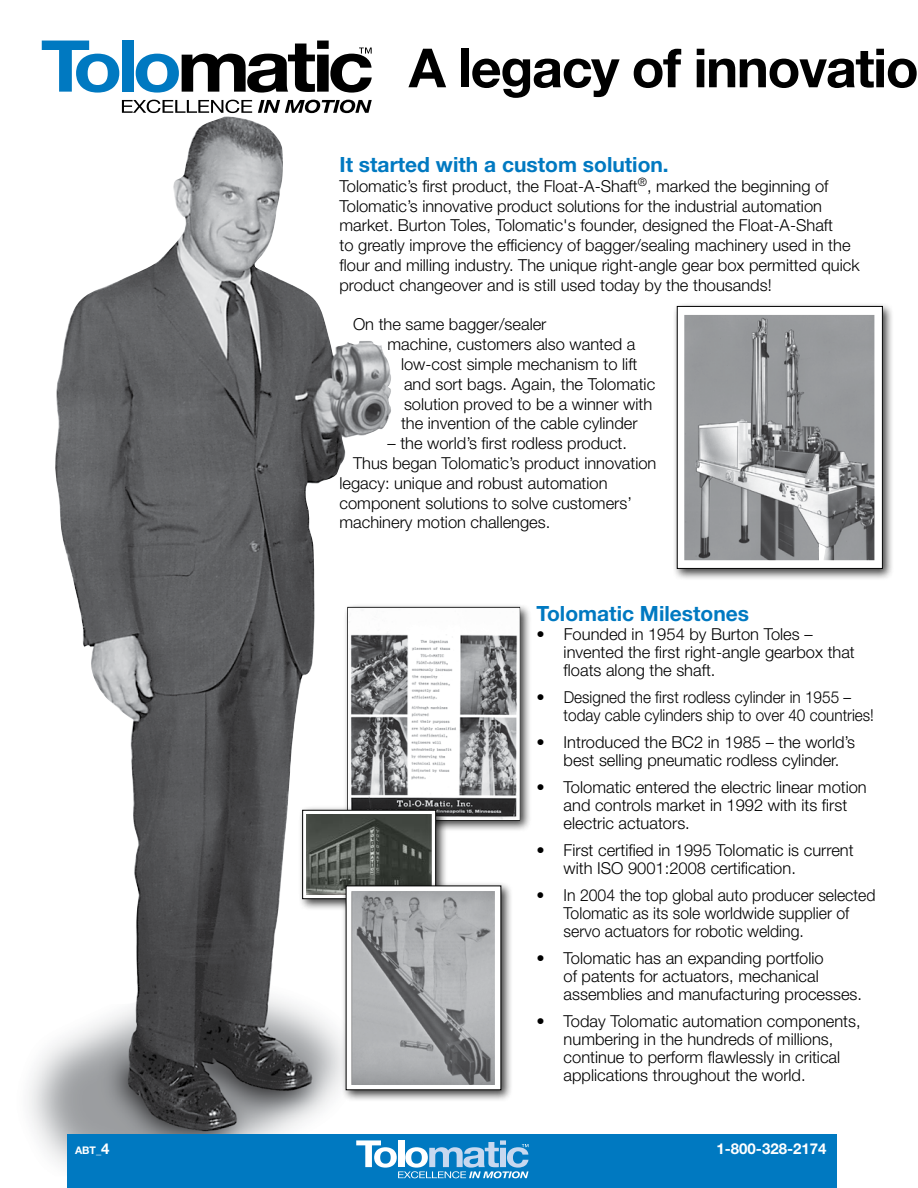
<style>
.page{position:relative;width:918px;height:1188px;background:#fff}
.page>*{position:absolute;margin:0;border:0;box-sizing:border-box;transform-origin:0 0}
.t1{font:700 54px "Helvetica Neue LT Std";letter-spacing:-.025em;color:#000}
.t2{font:700 21px "Helvetica Neue LT Std";color:#0079c1}
.t3{font:300 16.5px/18px "Helvetica Neue LT Std";color:#000}
.t4{font:300 16.5px/18px "Helvetica Neue LT Std";color:#000;scale:.96 1}
.t5{font:700 15px "Helvetica Neue LT Std";color:#fff}
.t6{font:700 10.5px "Helvetica Neue LT Std";color:#fff}
.s1{font-size:15px}
</style>
<div class="page">
<img style="left:29px;top:116px;width:362px;height:1072px">
<div style="left:68px;top:1134px;width:769px;height:54px;background:#0079c1"></div>
<svg style="left:356px;top:1140px;width:173px;height:38px"></svg>
<div style="left:343px;top:603px;width:189px;height:229px;background:#000;opacity:.75"></div>
<svg style="left:122px;top:100px;width:130px;height:13px"></svg>
<svg style="left:258px;top:100px;width:114px;height:13px"></svg>
<svg style="left:42px;top:41px;width:77px;height:52px"></svg>
<div style="left:122px;top:41px;width:12px;height:51px;background:#0079c1"></div>
<svg style="left:136px;top:41px;width:236px;height:52px"></svg>
<img style="left:348px;top:608px;width:171px;height:211px">
<div style="left:298px;top:806px;width:150px;height:105px;background:#000;opacity:.75"></div>
<div style="left:303px;top:810px;width:133px;height:89px;background:#fff"></div>
<div style="left:302px;top:810px;width:134px;height:89px;border:1px solid #000"></div>
<img style="left:306px;top:814px;width:125px;height:80px">
<div style="left:342px;top:881px;width:171px;height:221px;background:#000;opacity:.75"></div>
<div style="left:346px;top:886px;width:155px;height:204px;background:#fff"></div>
<img style="left:352px;top:891px;width:143px;height:193px">
<div style="left:673px;top:302px;width:222px;height:278px;background:#000;opacity:.75"></div>
<div style="left:677px;top:306px;width:205px;height:262px;background:#fff"></div>
<div style="left:677px;top:306px;width:206px;height:263px;border:1px solid #000"></div>
<img style="left:684px;top:315px;width:190px;height:245px">
<h1 class="t1" style="left:409px;top:35px;width:511px">A legacy of innovatio</h1>
<p class="t2" style="left:340px;top:151px;width:331px">It started with a custom solution.</p>
<p class="t3" style="left:340px;top:176px;width:522px;line-height:19.8px">Tolomatic’s first product, the Float-A-Shaft<sup>®</sup>, marked the beginning of Tolomatic’s innovative product solutions for the industrial automation market. Burton Toles, Tolomatic's founder, designed the Float-A-Shaft<br>to greatly improve the efficiency of bagger/sealing machinery used in the flour and milling industry. The unique right-angle gear box permitted quick product changeover and is still used today by the thousands!</p>
<p class="t3" style="left:353px;top:315px;width:195px">On the same bagger/sealer</p>
<p class="t3" style="left:388px;top:335px;width:249px">machine, customers also wanted a</p>
<p class="t3" style="left:401px;top:355px;width:238px">low-cost simple mechanism to lift</p>
<p class="t3" style="left:404px;top:375px;width:253px">and sort bags. Again, the Tolomatic</p>
<p class="t3" style="left:404px;top:394px;width:250px">solution proved to be a winner with</p>
<p class="t3" style="left:401px;top:414px;width:238px">the invention of the cable cylinder</p>
<p class="t3" style="left:388px;top:434px;width:241px">– the world’s first rodless product.</p>
<p class="t3" style="left:353px;top:454px;width:305px">Thus began Tolomatic’s product innovation</p>
<p class="t3" style="left:340px;top:474px;width:270px">legacy: unique and robust automation</p>
<p class="t3" style="left:340px;top:493px;width:294px">component solutions to solve customers’</p>
<p class="t3" style="left:340px;top:513px;width:212px">machinery motion challenges.</p>
<p class="t2" style="left:537px;top:600px;width:214px">Tolomatic Milestones</p>
<p class="t3" style="left:564px;top:625px;width:293px;text-indent:-27px">• Founded in 1954 by Burton Toles – invented the first right-angle gearbox that floats along the shaft.</p>
<p class="t3" style="left:564px;top:688px;width:312px;text-indent:-27px">• Designed the first rodless cylinder in 1955 – today cable cylinders ship to over 40 countries!</p>
<p class="t3" style="left:564px;top:733px;width:293px;text-indent:-27px">• Introduced the BC2 in 1985 – the world’s best selling pneumatic rodless cylinder.</p>
<p class="t3" style="left:564px;top:778px;width:305px;text-indent:-27px">• Tolomatic entered the electric linear motion and controls market in 1992 with its first electric actuators.</p>
<p class="t3" style="left:564px;top:841px;width:292px;text-indent:-27px">• First certified in 1995 Tolomatic is current with ISO 9001:2008 certification.</p>
<p class="t4" style="left:564px;top:886px;width:326px;text-indent:-27px">• In 2004 the top global auto producer selected<br>Tolomatic as its sole worldwide supplier of servo actuators for robotic welding.</p>
<p class="t3" style="left:564px;top:949px;width:300px;text-indent:-27px">• Tolomatic has an expanding portfolio<br>of patents for actuators, mechanical assemblies and manufacturing processes.</p>
<p class="t3" style="left:564px;top:1012px;width:299px;text-indent:-27px">• Today Tolomatic automation components, numbering in the hundreds of millions, continue to perform flawlessly in critical applications throughout the world.</p>
<p class="t6" style="left:75px;top:1144px;width:36px">ABT_<span class="s1">4</span></p>
<p class="t5" style="left:716px;top:1140px;width:112px">1-800-328-2174</p>
</div>
